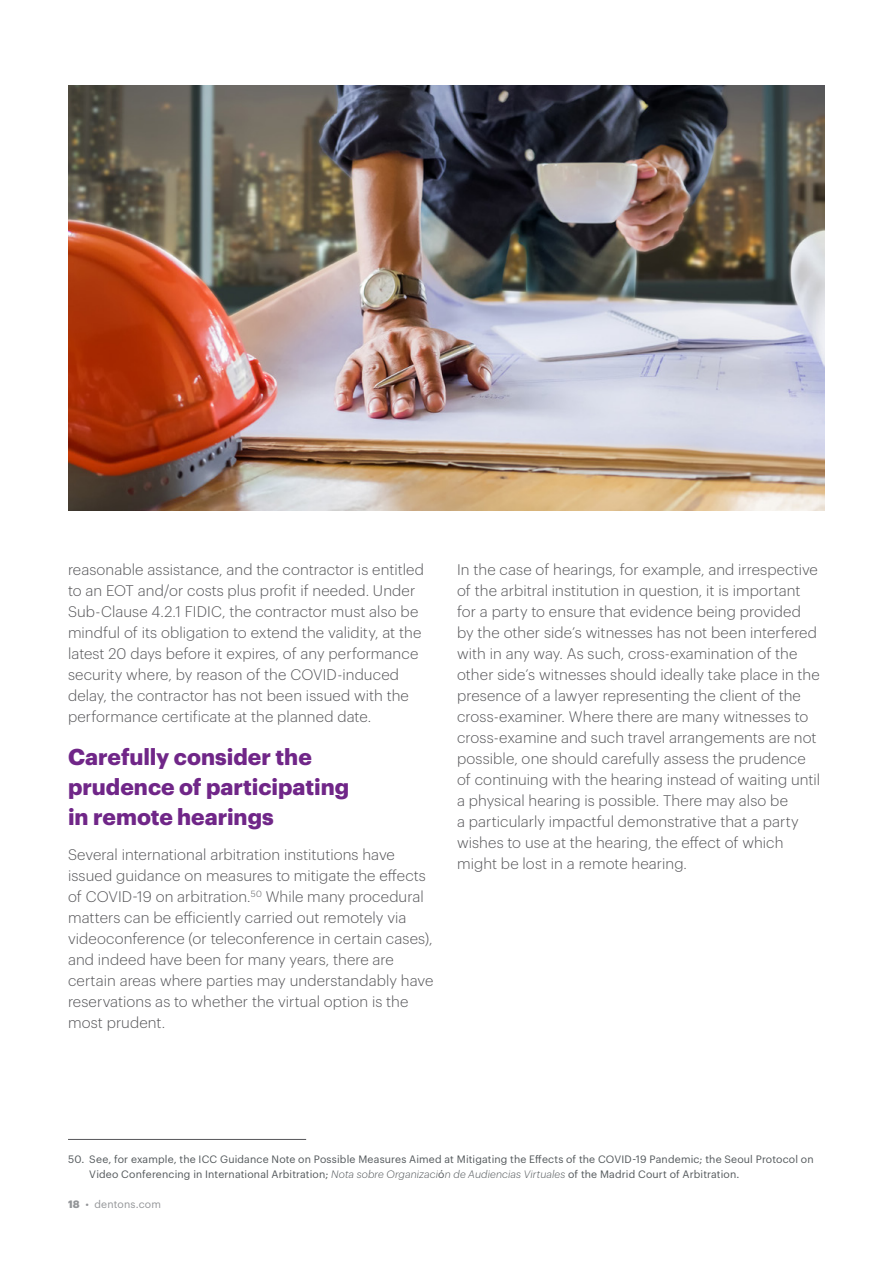
<style>
.page{position:relative;width:893px;height:1263px;background:#fff}
.page>*{position:absolute;margin:0;border:0;box-sizing:border-box;transform-origin:0 0}
.t1{font:700 22.5px/30px "Dentons Sans";color:#702688}
.t2{font:300 15px/21px "Dentons Sans";letter-spacing:.005em;color:#565659}
.t3{font:10.5px/15px "Dentons Sans";letter-spacing:.015em;color:#52575a}
.t4{font:10.5px "Dentons Sans";letter-spacing:.015em;color:#939598}
.s1{font-weight:300;font-style:italic}
.s2{font-weight:700}
</style>
<div class="page">
<hr style="left:68px;top:1139px;width:238px;height:1px;background:#565659">
<img style="left:68px;top:85px;width:757px;height:425px">
<p class="t2" style="left:68px;top:558px;width:357px">reasonable assistance, and the contractor is entitled to an EOT and/or costs plus profit if needed. Under Sub-Clause 4.2.1 FIDIC, the contractor must also be mindful of its obligation to extend the validity, at the latest 20 days before it expires, of any performance security where, by reason of the COVID-induced delay, the contractor has not been issued with the performance certificate at the planned date.</p>
<h1 class="t1" style="left:68px;top:740px;width:283px">Carefully consider the prudence of participating in remote hearings</h1>
<p class="t2" style="left:68px;top:843px;width:367px">Several international arbitration institutions have issued guidance on measures to mitigate the effects of COVID-19 on arbitration.<sup>50</sup> While many procedural matters can be efficiently carried out remotely via videoconference (or teleconference in certain cases), and indeed have been for many years, there are certain areas where parties may understandably have reservations as to whether the virtual option is the most prudent.</p>
<p class="t2" style="left:457px;top:558px;width:364px">In the case of hearings, for example, and irrespective of the arbitral institution in question, it is important for a party to ensure that evidence being provided by the other side’s witnesses has not been interfered with in any way. As such, cross-examination of the other side’s witnesses should ideally take place in the presence of a lawyer representing the client of the cross-examiner. Where there are many witnesses to cross-examine and such travel arrangements are not possible, one should carefully assess the prudence of continuing with the hearing instead of waiting until a physical hearing is possible. There may also be<br>a particularly impactful demonstrative that a party wishes to use at the hearing, the effect of which might be lost in a remote hearing.</p>
<p class="t3" style="left:89px;top:1151px;width:726px;text-indent:-21px">50. See, for example, the ICC Guidance Note on Possible Measures Aimed at Mitigating the Effects of the COVID-19 Pandemic; the Seoul Protocol on<br>Video Conferencing in International Arbitration; <span class="s1">Nota sobre Organizaci</span>ó<span class="s1">n de Audiencias Virtuales</span> of the Madrid Court of Arbitration.</p>
<p class="t4" style="left:68px;top:1196px;width:94px"><span class="s2">18</span> • dentons.com</p>
</div>
